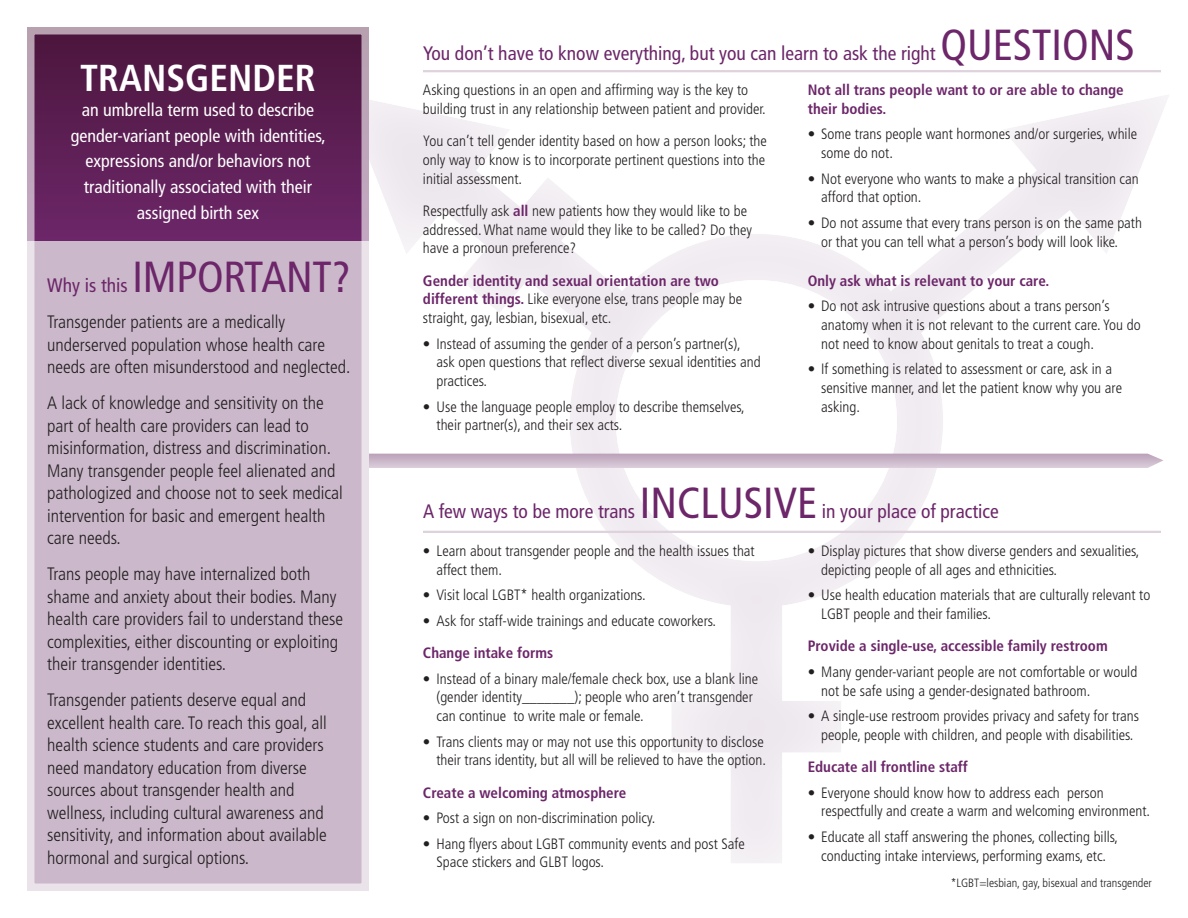
<style>
.page{position:relative;width:1188px;height:918px;background:#fff}
.page>*{position:absolute;margin:0;border:0;box-sizing:border-box;transform-origin:0 0}
.t1{font:condensed 43.5px "Frutiger";color:#6c2669}
.t2{font:700 condensed 37.5px "Frutiger";color:#fff}
.t3{font:condensed 19.5px "Frutiger";color:#6c2669}
.t4{font:300 condensed 18px/22.5px "Frutiger";color:#231f20}
.t5{font:condensed 18px/25.5px "Frutiger";color:#fff;text-align:center}
.t6{font:300 condensed 15px/18.8px "Frutiger";color:#231f20}
.t7{font:700 condensed 15px/18.8px "Frutiger";color:#6c2669}
.t8{font:300 condensed 12px "Frutiger";color:#231f20}
.s1{font-weight:700;color:#6c2669}
</style>
<div class="page">
<div style="left:340px;top:94px;width:831px;height:772px;background:#fff;opacity:.75"></div>
<svg style="left:369px;top:454px;width:794px;height:14px;background:#cbb8ca"></svg>
<div style="left:27px;top:232px;width:342px;height:659px;background:#cbb9cb"></div>
<div style="left:27px;top:27px;width:342px;height:214px;background:linear-gradient(to bottom,#4b153b,#6c2769)"></div>
<div style="left:27px;top:27px;width:342px;height:864px;border:8px solid #fff"></div>
<hr style="left:423px;top:70px;width:738px;height:2px;background:#ded2dd">
<hr style="left:423px;top:531px;width:738px;height:2px;background:#ded2dd">
<p class="t2" style="left:80px;top:56px;width:237px">TRANSGENDER</p>
<p class="t5" style="left:71px;top:98px;width:256px">an umbrella term used to describe gender-variant people with identities, expressions and/or behaviors not traditionally associated with their assigned birth sex</p>
<p class="t1" style="left:132px;top:252px;width:220px">IMPORTANT?</p>
<p class="t4" style="left:47px;top:311px;width:305px">Transgender patients are a medically underserved population whose health care needs are often misunderstood and neglected.</p>
<p class="t4" style="left:47px;top:392px;width:297px">A lack of knowledge and sensitivity on the part of health care providers can lead to misinformation, distress and discrimination.<br>Many transgender people feel alienated and pathologized and choose not to seek medical intervention for basic and emergent health care needs.</p>
<p class="t4" style="left:47px;top:563px;width:298px">Trans people may have internalized both shame and anxiety about their bodies. Many health care providers fail to understand these complexities, either discounting or exploiting their transgender identities.</p>
<p class="t4" style="left:47px;top:689px;width:281px">Transgender patients deserve equal and excellent health care. To reach this goal, all health science students and care providers need mandatory education from diverse sources about transgender health and wellness, including cultural awareness and sensitivity, and information about available hormonal and surgical options.</p>
<p class="t3" style="left:47px;top:274px;width:82px">Why is this</p>
<p class="t1" style="left:940px;top:19px;width:196px">QUESTIONS</p>
<p class="t3" style="left:423px;top:42px;width:514px">You don’t have to know everything, but you can learn to ask the right</p>
<p class="t6" style="left:423px;top:81px;width:344px">Asking questions in an open and affirming way is the key to building trust in any relationship between patient and provider.</p>
<p class="t6" style="left:423px;top:132px;width:345px;text-align:justify">You can’t tell gender identity based on how a person looks; the only way to know is to incorporate pertinent questions into the initial assessment.</p>
<p class="t6" style="left:423px;top:201px;width:331px">Respectfully ask <span class="s1">all</span> new patients how they would like to be addressed. What name would they like to be called? Do they have a pronoun preference?</p>
<p class="t6" style="left:423px;top:271px;width:321px"><span class="s1">Gender identity and sexual orientation are two different things.</span> Like everyone else, trans people may be straight, gay, lesbian, bisexual, etc.</p>
<p class="t6" style="left:436px;top:334px;width:326px;text-indent:-14px">• Instead of assuming the gender of a person’s partner(s), ask open questions that reflect diverse sexual identities and practices.</p>
<p class="t6" style="left:436px;top:397px;width:310px;text-indent:-14px">• Use the language people employ to describe themselves, their partner(s), and their sex acts.</p>
<p class="t7" style="left:808px;top:81px;width:318px">Not all trans people want to or are able to change their bodies.</p>
<p class="t6" style="left:821px;top:125px;width:317px;text-indent:-14px">• Some trans people want hormones and/or surgeries, while some do not.</p>
<p class="t6" style="left:821px;top:169px;width:319px;text-indent:-14px">• Not everyone who wants to make a physical transition can afford that option.</p>
<p class="t6" style="left:821px;top:213px;width:322px;text-indent:-14px">• Do not assume that every trans person is on the same path or that you can tell what a person’s body will look like.</p>
<p class="t7" style="left:808px;top:271px;width:243px">Only ask what is relevant to your care.</p>
<p class="t6" style="left:821px;top:297px;width:321px;text-indent:-14px">• Do not ask intrusive questions about a trans person’s anatomy when it is not relevant to the current care. You do not need to know about genitals to treat a cough.</p>
<p class="t6" style="left:821px;top:360px;width:302px;text-indent:-14px">• If something is related to assessment or care, ask in a sensitive manner, and let the patient know why you are asking.</p>
<p class="t3" style="left:423px;top:500px;width:214px">A few ways to be more trans</p>
<p class="t1" style="left:640px;top:478px;width:179px">INCLUSIVE</p>
<p class="t3" style="left:822px;top:500px;width:178px">in your place of practice</p>
<p class="t6" style="left:436px;top:542px;width:320px;text-indent:-14px">• Learn about transgender people and the health issues that affect them.</p>
<p class="t6" style="left:423px;top:586px;width:224px">• Visit local LGBT* health organizations.</p>
<p class="t6" style="left:423px;top:611px;width:295px">• Ask for staff-wide trainings and educate coworkers.</p>
<p class="t7" style="left:423px;top:643px;width:132px">Change intake forms</p>
<p class="t6" style="left:436px;top:669px;width:323px;text-indent:-14px">• Instead of a binary male/female check box, use a blank line (gender identity_______); people who aren’t transgender can continue to write male or female.</p>
<p class="t6" style="left:423px;top:732px;width:344px;text-align:right">• Trans clients may or may not use this opportunity to disclose their trans identity, but all will be relieved to have the option.</p>
<p class="t7" style="left:423px;top:783px;width:205px">Create a welcoming atmosphere</p>
<p class="t6" style="left:423px;top:809px;width:234px">• Post a sign on non-discrimination policy.</p>
<p class="t6" style="left:436px;top:834px;width:310px;text-indent:-14px">• Hang flyers about LGBT community events and post Safe<br>Space stickers and GLBT logos.</p>
<p class="t6" style="left:821px;top:542px;width:320px;text-indent:-14px">• Display pictures that show diverse genders and sexualities, depicting people of all ages and ethnicities.</p>
<p class="t6" style="left:821px;top:586px;width:331px;text-indent:-14px">• Use health education materials that are culturally relevant to<br>LGBT people and their families.</p>
<p class="t7" style="left:808px;top:637px;width:301px">Provide a single-use, accessible family restroom</p>
<p class="t6" style="left:821px;top:662px;width:318px;text-indent:-14px">• Many gender-variant people are not comfortable or would not be safe using a gender-designated bathroom.</p>
<p class="t6" style="left:808px;top:707px;width:333px;text-align:center">• A single-use restroom provides privacy and safety for trans people, people with children, and people with disabilities.</p>
<p class="t7" style="left:808px;top:757px;width:162px">Educate all frontline staff</p>
<p class="t6" style="left:821px;top:783px;width:330px;text-indent:-14px">• Everyone should know how to address each person respectfully and create a warm and welcoming environment.</p>
<p class="t6" style="left:808px;top:827px;width:312px;text-align:center">• Educate all staff answering the phones, collecting bills, conducting intake interviews, performing exams, etc.</p>
<p class="t8" style="left:951px;top:876px;width:203px">*LGBT=lesbian, gay, bisexual and transgender</p>
</div>
